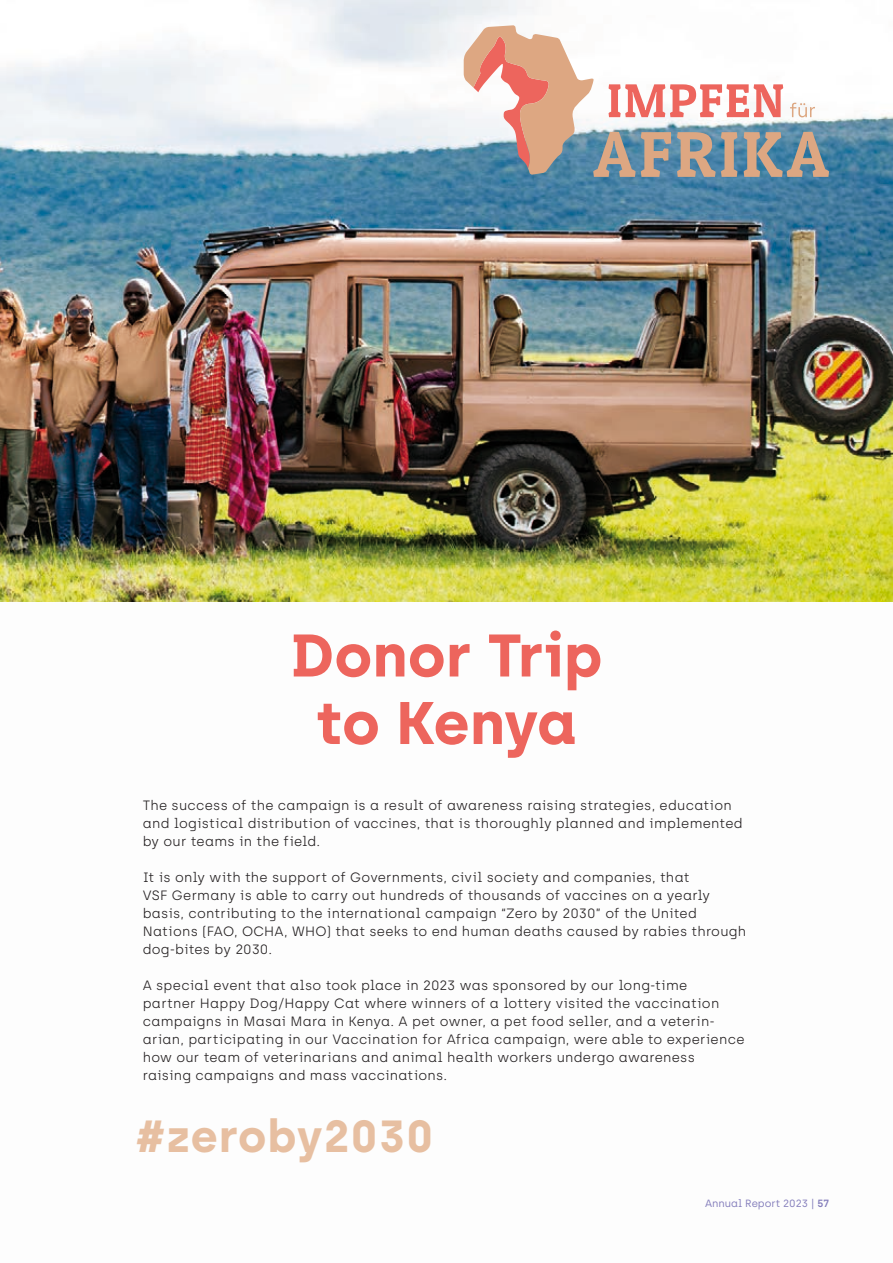
<style>
.page{position:relative;width:893px;height:1263px;background:#fff}
.page>*{position:absolute;margin:0;border:0;box-sizing:border-box;transform-origin:0 0}
.Einleitung{font:700 60px/67.5px "Archia";color:#ed655d;text-align:center}
.t1{font:700 45px "Archia";letter-spacing:.025em;color:#e7bfa1}
.Fließtext{font:300 13.5px/18px "Archia";letter-spacing:.01em;color:#231f20}
.t2{font:10.5px "Archia";color:#837dbb}
.s1{font-weight:600}
</style>
<div class="page">
<img style="left:0;top:0;width:893px;height:602px">
<svg style="left:464px;top:25px;width:365px;height:152px"></svg>
<p class="Einleitung" style="left:290px;top:621px;width:314px">Donor Trip to Kenya</p>
<p class="Fließtext" style="left:143px;top:796px;width:601px">The success of the campaign is a result of awareness raising strategies, education and logistical distribution of vaccines, that is thoroughly planned and implemented by our teams in the field.</p>
<p class="Fließtext" style="left:143px;top:868px;width:605px">It is only with the support of Governments, civil society and companies, that<br>VSF Germany is able to carry out hundreds of thousands of vaccines on a yearly basis, contributing to the international campaign “Zero by 2030” of the United Nations (FAO, OCHA, WHO) that seeks to end human deaths caused by rabies through dog-bites by 2030.</p>
<p class="Fließtext" style="left:143px;top:976px;width:603px">A special event that also took place in 2023 was sponsored by our long-time<br>partner Happy Dog/Happy Cat where winners of a lottery visited the vaccination campaigns in Masai Mara in Kenya. A pet owner, a pet food seller, and a veterin&shy;arian, participating in our Vaccination for Africa campaign, were able to experience how our team of veterinarians and animal health workers undergo awareness raising campaigns and mass vaccinations.</p>
<h1 class="t1" style="left:135px;top:1108px;width:299px">#zeroby2030</h1>
<p class="t2" style="left:705px;top:1197px;width:126px">Annual Report 2023 | <span class="s1">57</span></p>
</div>
